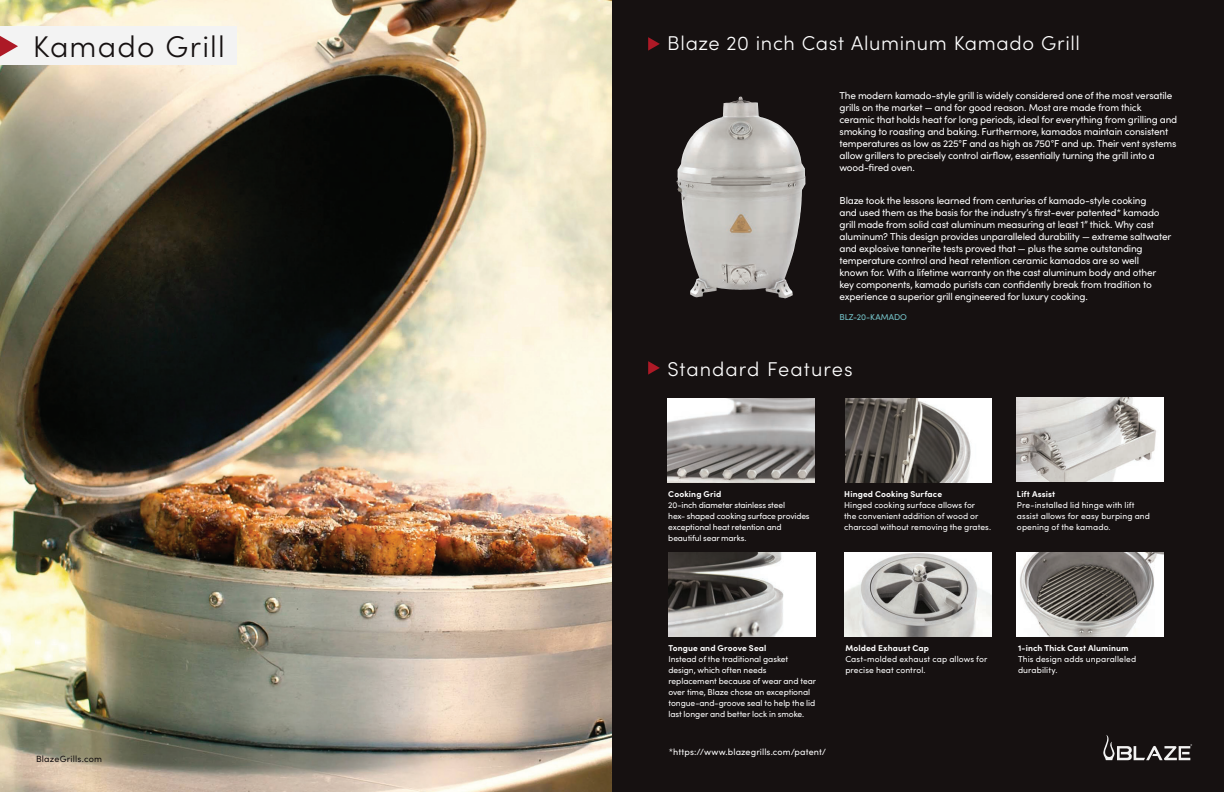
<style>
.page{position:relative;width:1224px;height:792px;background:#fff}
.page>*{position:absolute;margin:0;border:0;box-sizing:border-box;transform-origin:0 0}
.Page_Header{font:300 30px "Sofia Pro";letter-spacing:.04em;color:#161111}
.Bullets{font:300 20px "Sofia Pro";letter-spacing:.035em;color:#fff}
.Body_Text_1{font:10px/12px "Sofia Pro";letter-spacing:-.02em;color:#fff}
.Feature_Text{font:9px "Sofia Pro";letter-spacing:.01em;color:#fff}
.t1{font:9px "Sofia Pro";letter-spacing:.025em;color:#161111}
.Feature_Text-2{font:8.5px/11px "Sofia Pro";letter-spacing:-.005em;color:#fff}
.Feature_Heading{font:700 8.5px "Sofia Pro";letter-spacing:.015em;color:#fff}
.Skew{font:8.5px "Sofia Pro";color:#76c6cc}
</style>
<div class="page">
<img style="left:0;top:0;width:612px;height:792px">
<div style="left:612px;top:0;width:612px;height:792px;background:#161111"></div>
<img style="left:677px;top:97px;width:116px;height:201px">
<img style="left:668px;top:398px;width:146px;height:84px">
<img style="left:845px;top:399px;width:146px;height:84px">
<img style="left:845px;top:552px;width:147px;height:84px">
<img style="left:1017px;top:552px;width:147px;height:84px">
<img style="left:669px;top:552px;width:147px;height:84px">
<img style="left:1017px;top:397px;width:147px;height:84px">
<svg style="left:648px;top:37px;width:12px;height:14px"></svg>
<svg style="left:648px;top:361px;width:12px;height:14px"></svg>
<svg style="left:1103px;top:735px;width:89px;height:25px"></svg>
<div style="left:0;top:26px;width:237px;height:39px;background:#f3f3f3"></div>
<svg style="left:0;top:36px;width:18px;height:21px"></svg>
<p class="Page_Header" style="left:33px;top:25px;width:193px">Kamado Grill</p>
<p class="t1" style="left:36px;top:753px;width:68px">BlazeGrills.com</p>
<p class="Bullets" style="left:667px;top:29px;width:414px">Blaze 20 inch Cast Aluminum Kamado Grill</p>
<p class="Body_Text_1" style="left:840px;top:89px;width:339px">The modern kamado-style grill is widely considered one of the most versatile grills on the market — and for good reason. Most are made from thick ceramic that holds heat for long periods, ideal for everything from grilling and smoking to roasting and baking. Furthermore, kamados maintain consistent temperatures as low as 225°F and as high as 750°F and up. Their vent systems allow grillers to precisely control airflow, essentially turning the grill into a wood-fired oven.</p>
<p class="Body_Text_1" style="left:840px;top:194px;width:333px">Blaze took the lessons learned from centuries of kamado-style cooking<br>and used them as the basis for the industry’s first-ever patented* kamado grill made from solid cast aluminum measuring at least 1” thick. Why cast aluminum? This design provides unparalleled durability — extreme saltwater and explosive tannerite tests proved that — plus the same outstanding temperature control and heat retention ceramic kamados are so well<br>known for. With a lifetime warranty on the cast aluminum body and other key components, kamado purists can confidently break from tradition to experience a superior grill engineered for luxury cooking.</p>
<p class="Skew" style="left:840px;top:311px;width:69px">BLZ-20-KAMADO</p>
<p class="Bullets" style="left:667px;top:354px;width:187px">Standard Features</p>
<p class="Feature_Heading" style="left:668px;top:487px;width:55px">Cooking Grid</p>
<p class="Feature_Text-2" style="left:668px;top:499px;width:143px">20-inch diameter stainless steel<br>hex- shaped cooking surface provides exceptional heat retention and</p>
<p class="Feature_Text-2" style="left:668px;top:532px;width:80px">beautiful sear marks.</p>
<p class="Feature_Heading" style="left:844px;top:487px;width:99px">Hinged Cooking Surface</p>
<p class="Feature_Text-2" style="left:844px;top:499px;width:148px">Hinged cooking surface allows for<br>the convenient addition of wood or charcoal without removing the grates.</p>
<p class="Feature_Heading" style="left:1017px;top:487px;width:40px">Lift Assist</p>
<p class="Feature_Text-2" style="left:1017px;top:499px;width:135px">Pre-installed lid hinge with lift assist allows for easy burping and opening of the kamado.</p>
<p class="Feature_Heading" style="left:668px;top:641px;width:100px">Tongue and Groove Seal</p>
<p class="Feature_Text-2" style="left:668px;top:653px;width:149px">Instead of the traditional gasket design, which often needs replacement because of wear and tear over time, Blaze chose an exceptional tongue-and-groove seal to help the lid last longer and better lock in smoke.</p>
<p class="Feature_Text" style="left:669px;top:745px;width:159px">*https://www.blazegrills.com/patent/</p>
<p class="Feature_Heading" style="left:845px;top:641px;width:85px">Molded Exhaust Cap</p>
<p class="Feature_Text-2" style="left:845px;top:653px;width:144px">Cast-molded exhaust cap allows for precise heat control.</p>
<p class="Feature_Heading" style="left:1018px;top:641px;width:112px">1-inch Thick Cast Aluminum</p>
<p class="Feature_Text-2" style="left:1018px;top:653px;width:120px">This design adds unparalleled durability.</p>
</div>
